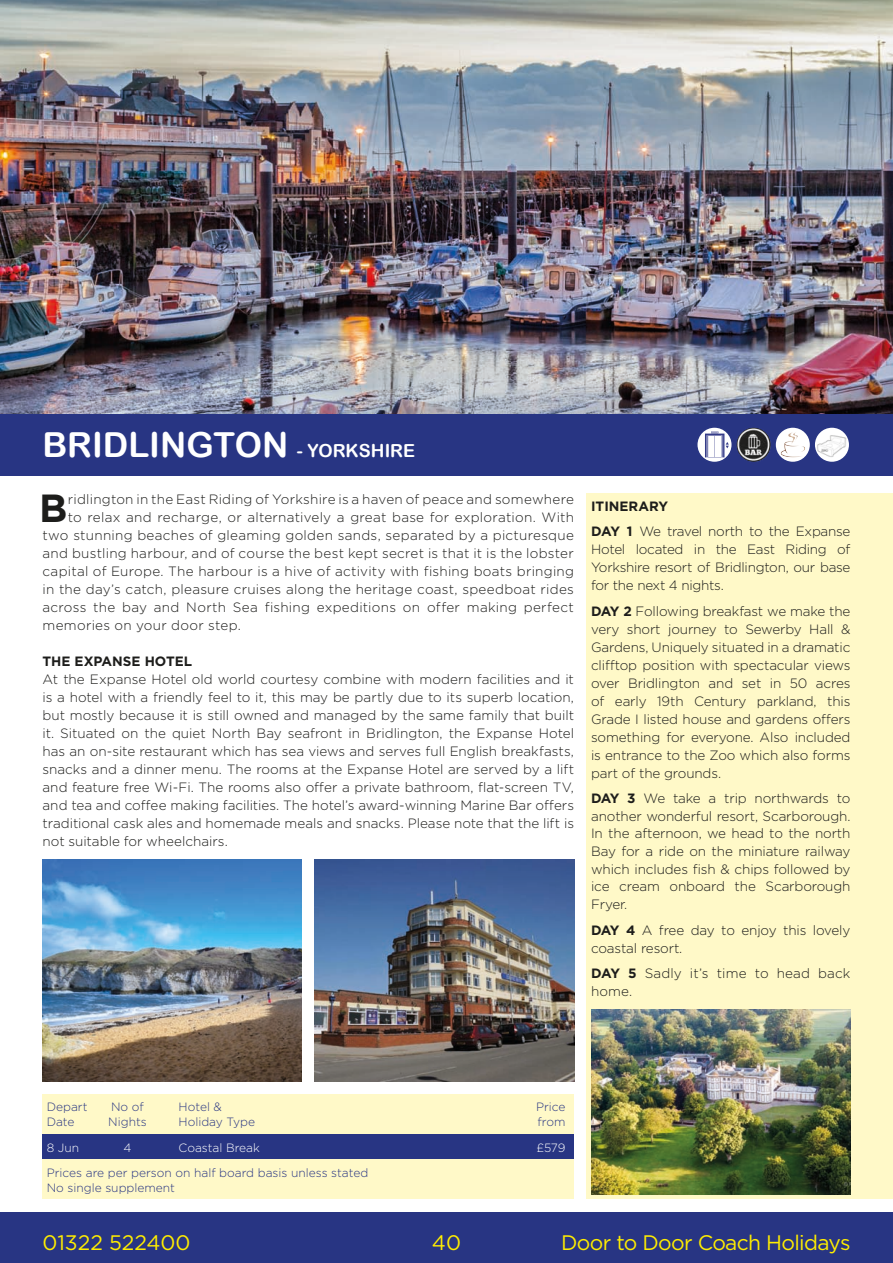
<style>
.page{position:relative;width:893px;height:1263px;background:#fff}
.page>*{position:absolute;margin:0;border:0;box-sizing:border-box;transform-origin:0 0}
.t1{font:700 39.15px "Gotham";color:#1d1d1b}
.t2{font:34.5px "Arial Rounded MT Bold";color:#fff}
.t3{font:21px "Gotham";letter-spacing:-.03em;color:#ffed00}
.t4{font:21px "Gotham";color:#ffed00}
.t5{font:300 13.5px/18px "Gotham";letter-spacing:.01em;color:#1d1d1b;text-align:justify}
.t6{font:300 13.5px/18px "Gotham";letter-spacing:-.01em;color:#1d1d1b}
.t7{font:700 13.5px "Gotham";color:#1d1d1b}
.t8{font:300 12px "Gotham";color:#283583}
.t9{font:300 12px "Gotham";color:#fff}
.s1{font-size:18px}
.s2{font-weight:700}
</style>
<div class="page">
<div style="left:0;top:1212px;width:893px;height:51px;background:#283583"></div>
<img style="left:0;top:0;width:893px;height:414px">
<div style="left:587px;top:493px;width:306px;height:706px;background:#fff9c8"></div>
<img style="left:43px;top:859px;width:259px;height:222px">
<img style="left:315px;top:859px;width:259px;height:222px">
<div style="left:43px;top:1094px;width:531px;height:40px;background:#fff9c8"></div>
<div style="left:43px;top:1134px;width:531px;height:25px;background:#283583"></div>
<div style="left:43px;top:1159px;width:531px;height:40px;background:#fff9c8"></div>
<div style="left:0;top:414px;width:893px;height:62px;background:#283583"></div>
<svg style="left:697px;top:427px;width:35px;height:35px"></svg>
<img style="left:704px;top:430px;width:26px;height:30px">
<div style="left:696px;top:426px;width:37px;height:37px;border:2px solid #283583;border-radius:50%"></div>
<img style="left:736px;top:427px;width:35px;height:35px;border-radius:18px">
<div style="left:735px;top:426px;width:37px;height:37px;border:2px solid #283583;border-radius:50%"></div>
<svg style="left:814px;top:427px;width:36px;height:35px"></svg>
<img style="left:816px;top:435px;width:31px;height:22px">
<div style="left:813px;top:426px;width:37px;height:37px;border:2px solid #283583;border-radius:50%"></div>
<svg style="left:775px;top:427px;width:36px;height:35px"></svg>
<img style="left:780px;top:432px;width:25px;height:25px">
<div style="left:774px;top:426px;width:37px;height:37px;border:2px solid #283583;border-radius:50%"></div>
<img style="left:591px;top:1009px;width:259px;height:186px">
<p class="t2" style="left:43px;top:425px;width:374px">BRIDLINGTON <span class="s1">- YORKSHIRE</span></p>
<p class="t1" style="left:39px;top:482px;width:30px">B</p>
<p class="t5" style="left:68px;top:490px;width:508px">ridlington in the East Riding of Yorkshire is a haven of peace and somewhere</p>
<p class="t5" style="left:68px;top:508px;width:508px">to relax and recharge, or alternatively a great base for exploration. With</p>
<p class="t5" style="left:43px;top:526px;width:533px">two stunning beaches of gleaming golden sands, separated by a picturesque</p>
<p class="t5" style="left:43px;top:544px;width:533px">and bustling harbour, and of course the best kept secret is that it is the lobster</p>
<p class="t5" style="left:43px;top:562px;width:533px">capital of Europe. The harbour is a hive of activity with fishing boats bringing</p>
<p class="t5" style="left:43px;top:580px;width:533px">in the day’s catch, pleasure cruises along the heritage coast, speedboat rides</p>
<p class="t5" style="left:43px;top:598px;width:533px">across the bay and North Sea fishing expeditions on offer making perfect</p>
<p class="t5" style="left:43px;top:616px;width:200px">memories on your door step.</p>
<p class="t7" style="left:43px;top:652px;width:151px">THE EXPANSE HOTEL</p>
<p class="t5" style="left:43px;top:670px;width:533px">At the Expanse Hotel old world courtesy combine with modern facilities and it is a hotel with a friendly feel to it, this may be partly due to its superb location, but mostly because it is still owned and managed by the same family that built it. Situated on the quiet North Bay seafront in Bridlington, the Expanse Hotel has an on-site restaurant which has sea views and serves full English breakfasts, snacks and a dinner menu. The rooms at the Expanse Hotel are served by a lift and feature free Wi-Fi. The rooms also offer a private bathroom, flat-screen TV, and tea and coffee making facilities. The hotel’s award-winning Marine Bar offers traditional cask ales and homemade meals and snacks. Please note that the lift is not suitable for wheelchairs.</p>
<p class="t7" style="left:591px;top:497px;width:79px">ITINERARY</p>
<p class="t5" style="left:591px;top:522px;width:261px"><span class="s2">DAY 1</span> We travel north to the Expanse Hotel located in the East Riding of Yorkshire resort of Bridlington, our base for the next 4 nights.</p>
<p class="t5" style="left:591px;top:601px;width:261px"><span class="s2">DAY 2</span> Following breakfast we make the very short journey to Sewerby Hall &amp; Gardens, Uniquely situated in a dramatic clifftop position with spectacular views over Bridlington and set in 50 acres of early 19th Century parkland, this Grade I listed house and gardens offers something for everyone. Also included is entrance to the Zoo which also forms part of the grounds.</p>
<p class="t5" style="left:591px;top:789px;width:261px"><span class="s2">DAY 3</span> We take a trip northwards to another wonderful resort, Scarborough.<br>In the afternoon, we head to the north Bay for a ride on the miniature railway which includes fish &amp; chips followed by ice cream onboard the Scarborough Fryer.</p>
<p class="t6" style="left:591px;top:920px;width:261px"><span class="s2">DAY 4</span> A free day to enjoy this lovely coastal resort.</p>
<p class="t5" style="left:591px;top:964px;width:261px"><span class="s2">DAY 5</span> Sadly it’s time to head back home.</p>
<p class="t8" style="left:47px;top:1099px;width:42px">Depart</p>
<p class="t8" style="left:111px;top:1099px;width:34px">No of</p>
<p class="t8" style="left:179px;top:1099px;width:45px">Hotel &amp;</p>
<p class="t8" style="left:536px;top:1099px;width:31px">Price</p>
<p class="t8" style="left:47px;top:1114px;width:29px">Date</p>
<p class="t8" style="left:108px;top:1114px;width:40px">Nights</p>
<p class="t8" style="left:179px;top:1114px;width:78px">Holiday Type</p>
<p class="t8" style="left:538px;top:1114px;width:29px">from</p>
<p class="t9" style="left:47px;top:1140px;width:34px">8 Jun</p>
<p class="t9" style="left:124px;top:1140px;width:9px">4</p>
<p class="t9" style="left:179px;top:1140px;width:83px">Coastal Break</p>
<p class="t9" style="left:536px;top:1140px;width:31px">£579</p>
<p class="t8" style="left:47px;top:1165px;width:323px">Prices are per person on half board basis unless stated</p>
<p class="t8" style="left:47px;top:1180px;width:130px">No single supplement</p>
<h3 class="t4" style="left:43px;top:1229px;width:150px">01322 522400</h3>
<h3 class="t3" style="left:432px;top:1229px;width:31px">40</h3>
<h3 class="t3" style="left:561px;top:1229px;width:291px">Door to Door Coach Holidays</h3>
</div>
